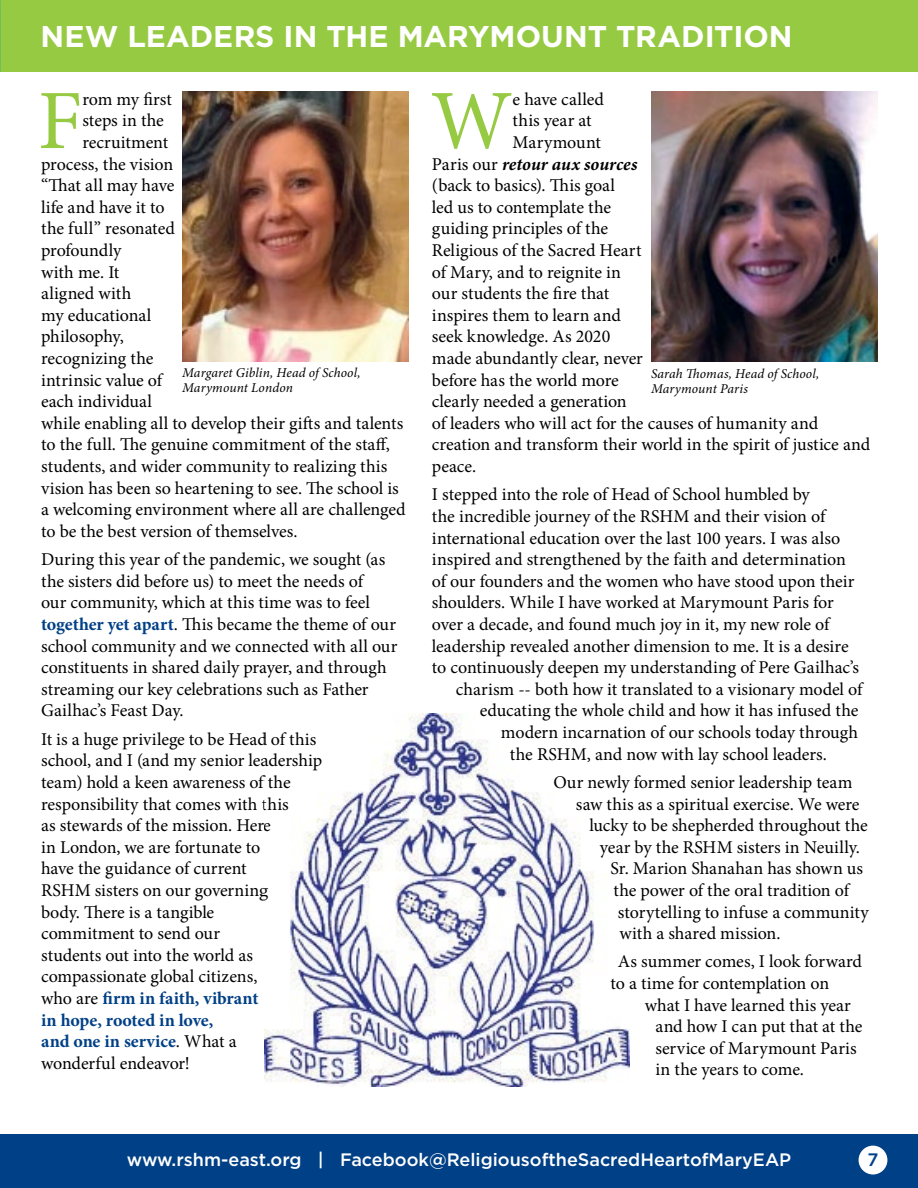
<style>
.page{position:relative;width:918px;height:1188px;background:#fff}
.page>*{position:absolute;margin:0;border:0;box-sizing:border-box;transform-origin:0 0}
.t1{font:84.45px "Minion Pro";color:#97ca43}
.t2{font:700 30px "Gotham";color:#fff}
.t3{font:18px/21.6px "Minion Pro";letter-spacing:-.005em;color:#000}
.t4{font:500 18px "Gotham";color:#fff}
.t5{font:italic 700 18px "Minion Pro";color:#000}
.t6{font:18px "Minion Pro";letter-spacing:.015em;color:#000}
.t7{font:500 18px "Gotham";color:#004086}
.t8{font:italic 13.5px/15px "Minion Pro";letter-spacing:.01em;color:#000}
.s1{font-weight:700;color:#004086}
.s2{font-weight:400;font-style:normal}
</style>
<div class="page">
<div style="left:0;top:1134px;width:918px;height:54px;background:#004086"></div>
<div style="left:859px;top:1146px;width:28px;height:28px;background:#fff;border-radius:50%"></div>
<div style="left:0;top:0;width:918px;height:71px;background:#97ca43"></div>
<img style="left:182px;top:92px;width:227px;height:269px">
<img style="left:651px;top:92px;width:227px;height:269px">
<img style="left:265px;top:714px;width:365px;height:372px">
<h2 class="t2" style="left:40px;top:16px;width:754px">NEW LEADERS IN THE MARYMOUNT TRADITION</h2>
<h1 class="t1" style="left:38px;top:65px;width:46px">F</h1>
<p class="t3" style="left:82px;top:88px;width:91px">rom my first</p>
<h1 class="t1" style="left:431px;top:65px;width:84px">W</h1>
<p class="t3" style="left:513px;top:88px;width:93px">e have called</p>
<p class="t3" style="left:82px;top:110px;width:83px">steps in the</p>
<p class="t3" style="left:82px;top:132px;width:87px">recruitment</p>
<p class="t3" style="left:41px;top:153px;width:134px">process, the vision</p>
<p class="t3" style="left:41px;top:175px;width:135px">“That all may have</p>
<p class="t3" style="left:41px;top:196px;width:125px">life and have it to</p>
<p class="t3" style="left:41px;top:218px;width:135px">the full” resonated</p>
<p class="t3" style="left:41px;top:240px;width:82px">profoundly</p>
<p class="t3" style="left:41px;top:261px;width:80px">with me. It</p>
<p class="t6" style="left:41px;top:281px;width:92px">aligned with</p>
<p class="t3" style="left:41px;top:304px;width:112px">my educational</p>
<p class="t3" style="left:41px;top:326px;width:84px">philosophy,</p>
<p class="t3" style="left:41px;top:348px;width:114px">recognizing the</p>
<p class="t3" style="left:41px;top:369px;width:122px">intrinsic value of</p>
<p class="t3" style="left:41px;top:391px;width:112px">each individual</p>
<p class="t3" style="left:41px;top:412px;width:364px">while enabling all to develop their gifts and talents</p>
<p class="t3" style="left:41px;top:434px;width:350px">to the full. The genuine commitment of the staff,</p>
<p class="t3" style="left:41px;top:456px;width:348px">students, and wider community to realizing this</p>
<p class="t3" style="left:41px;top:477px;width:359px">vision has been so heartening to see. The school is</p>
<p class="t3" style="left:41px;top:499px;width:366px">a welcoming environment where all are challenged</p>
<p class="t3" style="left:41px;top:520px;width:258px">to be the best version of themselves.</p>
<p class="t3" style="left:41px;top:549px;width:358px">During this year of the pandemic, we sought (as the sisters did before us) to meet the needs of<br>our community, which at this time was to feel <span class="s1">together yet apart</span>. This became the theme of our school community and we connected with all our constituents in shared daily prayer, and through streaming our key celebrations such as Father Gailhac’s Feast Day.</p>
<p class="t3" style="left:41px;top:728px;width:283px">It is a huge privilege to be Head of this school, and I (and my senior leadership team) hold a keen awareness of the responsibility that comes with this<br>as stewards of the mission. Here<br>in London, we are fortunate to<br>have the guidance of current<br>RSHM sisters on our governing<br>body. There is a tangible<br>commitment to send our<br>students out into the world as compassionate global citizens,<br>who are <span class="s1">firm in faith, vibrant<br>in hope, rooted in love,<br>and one in service</span>. What a<br>wonderful endeavor!</p>
<p class="t3" style="left:513px;top:110px;width:81px">this year at</p>
<p class="t3" style="left:513px;top:132px;width:90px">Marymount</p>
<p class="t5" style="left:432px;top:151px;width:207px"><span class="s2">Paris our</span> retour aux sources</p>
<p class="t3" style="left:432px;top:175px;width:185px">(back to basics). This goal</p>
<p class="t3" style="left:432px;top:196px;width:181px">led us to contemplate the</p>
<p class="t3" style="left:432px;top:218px;width:178px">guiding principles of the</p>
<p class="t3" style="left:432px;top:240px;width:211px">Religious of the Sacred Heart</p>
<p class="t3" style="left:432px;top:261px;width:191px">of Mary, and to reignite in</p>
<p class="t3" style="left:432px;top:283px;width:179px">our students the fire that</p>
<p class="t3" style="left:432px;top:304px;width:190px">inspires them to learn and</p>
<p class="t3" style="left:432px;top:326px;width:180px">seek knowledge. As 2020</p>
<p class="t3" style="left:432px;top:348px;width:212px">made abundantly clear, never</p>
<p class="t3" style="left:432px;top:369px;width:188px">before has the world more</p>
<p class="t3" style="left:432px;top:391px;width:196px">clearly needed a generation</p>
<p class="t3" style="left:432px;top:412px;width:388px">of leaders who will act for the causes of humanity and</p>
<p class="t3" style="left:432px;top:434px;width:440px">creation and transform their world in the spirit of justice and</p>
<p class="t3" style="left:432px;top:456px;width:46px">peace.</p>
<p class="t3" style="left:432px;top:484px;width:379px">I stepped into the role of Head of School humbled by</p>
<p class="t3" style="left:432px;top:506px;width:395px">the incredible journey of the RSHM and their vision of</p>
<p class="t3" style="left:432px;top:527px;width:410px">international education over the last 100 years. I was also</p>
<p class="t3" style="left:432px;top:549px;width:415px">inspired and strengthened by the faith and determination</p>
<p class="t3" style="left:432px;top:570px;width:424px">of our founders and the women who have stood upon their</p>
<p class="t3" style="left:432px;top:592px;width:403px">shoulders. While I have worked at Marymount Paris for</p>
<p class="t3" style="left:432px;top:614px;width:399px">over a decade, and found much joy in it, my new role of</p>
<p class="t3" style="left:432px;top:635px;width:418px">leadership revealed another dimension to me. It is a desire</p>
<p class="t3" style="left:432px;top:657px;width:429px">to continuously deepen my understanding of Pere Gailhac’s</p>
<p class="t3" style="left:456px;top:678px;width:408px">charism -- both how it translated to a visionary model of</p>
<p class="t3" style="left:480px;top:700px;width:380px">educating the whole child and how it has infused the</p>
<p class="t3" style="left:501px;top:722px;width:359px">modern incarnation of our schools today through</p>
<p class="t3" style="left:510px;top:743px;width:318px">the RSHM, and now with lay school leaders.</p>
<p class="t3" style="left:553px;top:771px;width:301px">Our newly formed senior leadership team</p>
<p class="t3" style="left:576px;top:793px;width:285px">saw this as a spiritual exercise. We were</p>
<p class="t3" style="left:589px;top:815px;width:280px">lucky to be shepherded throughout the</p>
<p class="t3" style="left:600px;top:836px;width:262px">year by the RSHM sisters in Neuilly.</p>
<p class="t3" style="left:610px;top:858px;width:254px">Sr. Marion Shanahan has shown us</p>
<p class="t3" style="left:613px;top:879px;width:237px">the power of the oral tradition of</p>
<p class="t3" style="left:618px;top:901px;width:252px">storytelling to infuse a community</p>
<p class="t3" style="left:619px;top:923px;width:163px">with a shared mission.</p>
<p class="t3" style="left:610px;top:951px;width:253px;text-indent:8px">As summer comes, I look forward to a time for contemplation on</p>
<p class="t3" style="left:655px;top:994px;width:208px;text-indent:-10px">what I have learned this year and how I can put that at the service of Marymount Paris in the years to come.</p>
<p class="t8" style="left:182px;top:365px;width:180px">Margaret Giblin, Head of School,<br>Marymount London</p>
<p class="t8" style="left:651px;top:366px;width:170px">Sarah Thomas, Head of School,<br>Marymount Paris</p>
<p class="t4" style="left:127px;top:1148px;width:666px">www.rshm-east.org | Facebook@ReligiousoftheSacredHeartofMaryEAP</p>
<p class="t7" style="left:868px;top:1148px;width:12px">7</p>
</div>
